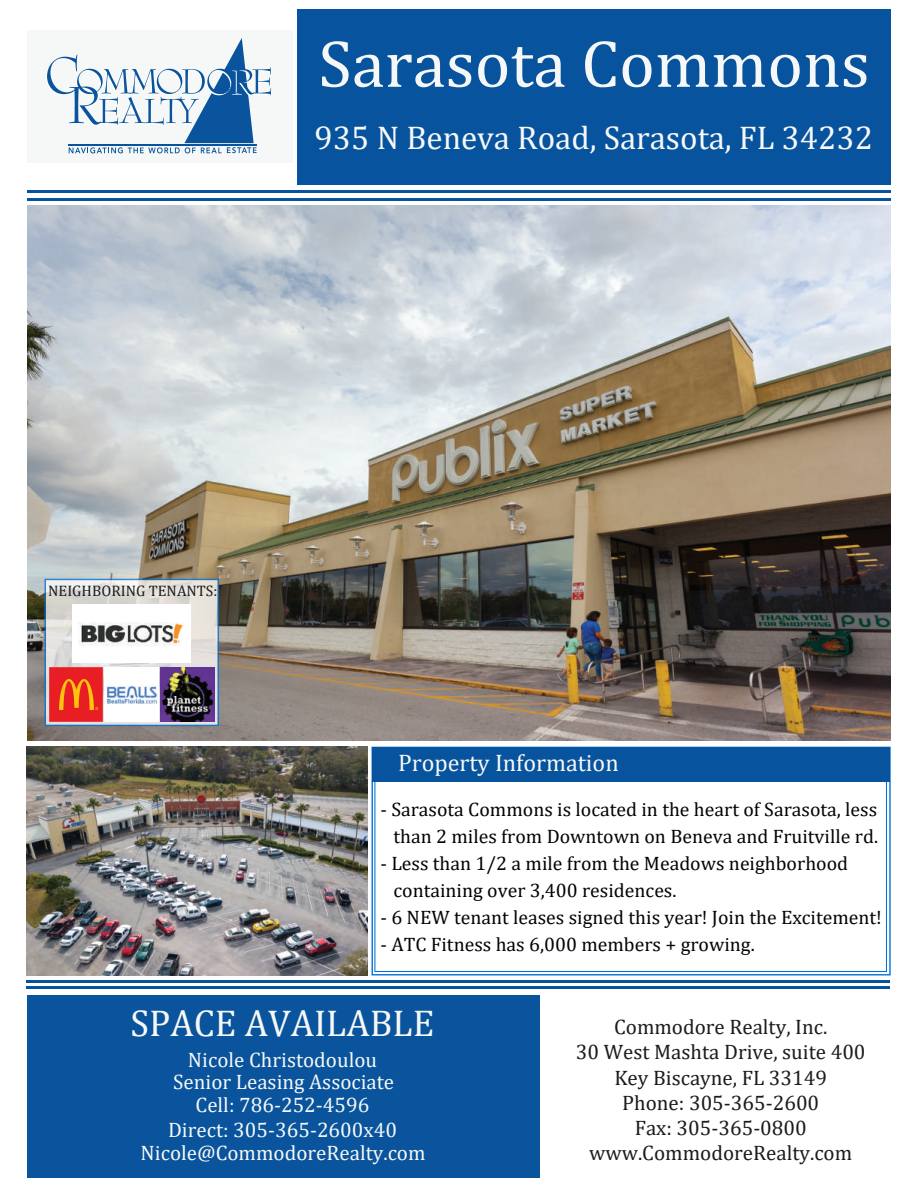
<style>
.page{position:relative;width:918px;height:1188px;background:#fff}
.page>*{position:absolute;margin:0;border:0;box-sizing:border-box;transform-origin:0 0}
.t1{font:67.5px "Cambria";color:#f6f8f8}
.t2{font:37.5px "Cambria";color:#f6f8f8}
.t3{font:33px "Cambria";color:#f6f8f8}
.t4{font:24px "Cambria";color:#f6f8f8}
.t5{font:21px/25.2px "Cambria";color:#f6f8f8;text-align:center}
.t6{font:21px/25.2px "Cambria";color:#1b1c1f;text-align:center}
.t7{font:19.5px/27px "Cambria";color:#040503;text-align:right}
.t8{font:15.3px "Cambria";color:#1b1c1f}
</style>
<div class="page">
<hr style="left:27px;top:191px;width:863px;height:2px;background:#07539d">
<hr style="left:27px;top:198px;width:863px;height:2px;background:#07539d">
<div style="left:297px;top:9px;width:593px;height:175px;background:#07539d"></div>
<div style="left:373px;top:747px;width:517px;height:34px;background:#07539d"></div>
<hr style="left:27px;top:980px;width:863px;height:2px;background:#07539d">
<hr style="left:27px;top:986px;width:863px;height:2px;background:#07539d">
<div style="left:27px;top:30px;width:266px;height:133px;background:#f6f8f8"></div>
<svg style="left:47px;top:38px;width:224px;height:115px"></svg>
<div style="left:27px;top:995px;width:513px;height:182px;background:#09549c"></div>
<img style="left:27px;top:206px;width:863px;height:535px">
<img style="left:27px;top:746px;width:341px;height:229px">
<svg style="left:45px;top:579px;width:174px;height:147px;background:#d1d4d7"></svg>
<img style="left:105px;top:668px;width:109px;height:54px">
<img style="left:73px;top:604px;width:117px;height:59px">
<img style="left:49px;top:668px;width:54px;height:53px">
<h1 class="t1" style="left:318px;top:24px;width:553px">Sarasota Commons</h1>
<h3 class="t3" style="left:315px;top:118px;width:560px">935 N Beneva Road, Sarasota, FL 34232</h3>
<p class="t8" style="left:48px;top:582px;width:171px">NEIGHBORING TENANTS:</p>
<p class="t4" style="left:398px;top:748px;width:222px">Property Information</p>
<p class="t7" style="left:380px;top:795px;width:499px">- Sarasota Commons is located in the heart of Sarasota, less than 2 miles from Downtown on Beneva and Fruitville rd.</p>
<p class="t7" style="left:393px;top:849px;width:456px;text-align:left;text-indent:-13px">- Less than 1/2 a mile from the Meadows neighborhood containing over 3,400 residences.</p>
<p class="t7" style="left:380px;top:903px;width:503px">- 6 NEW tenant leases signed this year! Join the Excitement!</p>
<p class="t7" style="left:380px;top:930px;width:376px">- ATC Fitness has 6,000 members + growing.</p>
<h2 class="t2" style="left:130px;top:1001px;width:305px">SPACE AVAILABLE</h2>
<p class="t5" style="left:188px;top:1047px;width:191px">Nicole Christodoulou</p>
<p class="t5" style="left:173px;top:1070px;width:223px">Senior Leasing Associate</p>
<p class="t5" style="left:168px;top:1092px;width:230px">Cell: 786-252-4596<br>Direct: 305-365-2600x40</p>
<p class="t5" style="left:141px;top:1140px;width:286px">Nicole@CommodoreRealty.com</p>
<p class="t5" style="left:156px;top:1141px;width:286px">Nicole@CommodoreRealty.com</p>
<p class="t6" style="left:576px;top:1014px;width:291px">Commodore Realty, Inc.<br>30 West Mashta Drive, suite 400<br>Key Biscayne, FL 33149<br>Phone: 305-365-2600<br>Fax: 305-365-0800 www.CommodoreRealty.com</p>
</div>
